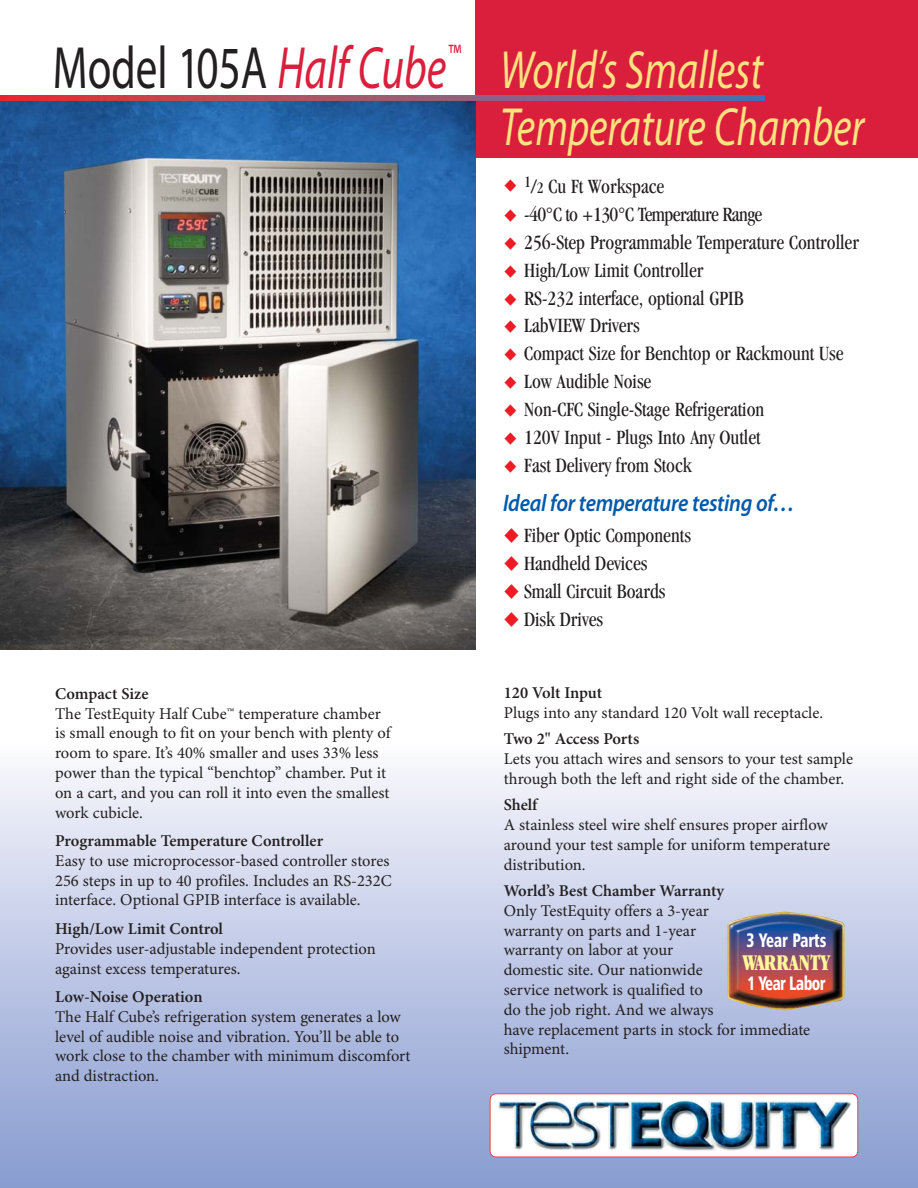
<style>
.page{position:relative;width:918px;height:1188px;background:#fff}
.page>*{position:absolute;margin:0;border:0;box-sizing:border-box;transform-origin:0 0}
.t1{font:italic 54px/57px "Myriad Pro";color:#ffe380;scale:.75 1}
.t2{font:italic 600 24px "Myriad Pro";letter-spacing:-.015em;color:#005aaa;scale:.9 1}
.t3{font:ultra-condensed 23.4px "Garamond";color:#fff799;scale:.87 1}
.t4{font:condensed 21px/27.9px "Garamond";color:#231f20;scale:.95 1}
.t5{font:19.5px "Humanist 777 BT Black Condensed B";color:#fff;scale:.8 1}
.t6{font:19.5px "Humanist 777 BT Black Condensed B";letter-spacing:-.03em;color:#fff;scale:.8 1}
.t7{font:16.5px/19.8px "Minion Pro";color:#231f20}
.t8{font:600 16.5px "Minion Pro";color:#231f20}
.s1{font-style:normal;font-size:60px;color:#231f20}
.s2{font-size:60px;color:#da1f3d}
.s3{font-size:16.5px}
</style>
<div class="page">
<div style="left:475px;top:0;width:443px;height:158px;background:#da1f3d"></div>
<hr style="left:0;top:1187px;width:918px;height:1px;background:#879bcf">
<div style="left:0;top:1178px;width:918px;height:9px;background:#899dd0"></div>
<div style="left:0;top:1170px;width:918px;height:11px;background:#8b9ed1"></div>
<div style="left:0;top:1159px;width:918px;height:11px;background:#8da1d2"></div>
<svg style="left:0;top:1155px;width:918px;height:4px;fill:#8fa2d3"></svg>
<div style="left:0;top:1144px;width:918px;height:11px;background:#91a3d3"></div>
<div style="left:0;top:1133px;width:918px;height:11px;background:#93a5d4"></div>
<div style="left:0;top:1122px;width:918px;height:11px;background:#96a7d5"></div>
<div style="left:0;top:1111px;width:918px;height:11px;background:#98aad7"></div>
<div style="left:0;top:1104px;width:918px;height:10px;background:#9aabd7"></div>
<div style="left:0;top:1096px;width:918px;height:11px;background:#9cacd8"></div>
<svg style="left:0;top:1092px;width:918px;height:4px;fill:#9eaed9"></svg>
<div style="left:0;top:1081px;width:918px;height:11px;background:#9fafd9"></div>
<div style="left:0;top:1070px;width:918px;height:11px;background:#a2b1db"></div>
<div style="left:0;top:1059px;width:918px;height:11px;background:#a5b3dc"></div>
<div style="left:0;top:1048px;width:918px;height:11px;background:#a8b5dd"></div>
<div style="left:0;top:1037px;width:918px;height:11px;background:#aab8de"></div>
<div style="left:0;top:1029px;width:918px;height:11px;background:#acb9df"></div>
<div style="left:0;top:1018px;width:918px;height:11px;background:#afbbe0"></div>
<div style="left:0;top:1007px;width:918px;height:11px;background:#b2bee1"></div>
<div style="left:0;top:996px;width:918px;height:11px;background:#b5c0e2"></div>
<div style="left:0;top:985px;width:918px;height:11px;background:#b8c2e3"></div>
<div style="left:0;top:974px;width:918px;height:11px;background:#bbc4e4"></div>
<div style="left:0;top:963px;width:918px;height:11px;background:#bdc7e5"></div>
<div style="left:0;top:955px;width:918px;height:11px;background:#bfc8e6"></div>
<div style="left:0;top:944px;width:918px;height:11px;background:#c2cbe7"></div>
<div style="left:0;top:933px;width:918px;height:11px;background:#c5cde8"></div>
<div style="left:0;top:922px;width:918px;height:11px;background:#c8cfe9"></div>
<div style="left:0;top:911px;width:918px;height:11px;background:#cbd2eb"></div>
<div style="left:0;top:900px;width:918px;height:11px;background:#ced4ec"></div>
<div style="left:0;top:889px;width:918px;height:11px;background:#d1d7ed"></div>
<div style="left:0;top:881px;width:918px;height:11px;background:#d3d9ee"></div>
<div style="left:0;top:870px;width:918px;height:11px;background:#d6dbef"></div>
<div style="left:0;top:859px;width:918px;height:11px;background:#d9def0"></div>
<div style="left:0;top:848px;width:918px;height:11px;background:#dce0f1"></div>
<div style="left:0;top:837px;width:918px;height:11px;background:#dfe3f2"></div>
<div style="left:0;top:826px;width:918px;height:11px;background:#e2e5f4"></div>
<div style="left:0;top:815px;width:918px;height:11px;background:#e5e8f5"></div>
<div style="left:0;top:807px;width:918px;height:11px;background:#e7eaf6"></div>
<div style="left:0;top:796px;width:918px;height:11px;background:#eaedf7"></div>
<div style="left:0;top:785px;width:918px;height:11px;background:#eeeff8"></div>
<div style="left:0;top:774px;width:918px;height:11px;background:#f1f2f9"></div>
<div style="left:0;top:763px;width:918px;height:11px;background:#f4f5fb"></div>
<div style="left:0;top:752px;width:918px;height:11px;background:#f8f8fc"></div>
<div style="left:0;top:745px;width:918px;height:10px;background:#fbfcfe"></div>
<div style="left:0;top:742px;width:918px;height:6px;background:#fff"></div>
<img style="left:0;top:100px;width:475px;height:549px">
<div style="left:490px;top:1094px;width:368px;height:63px;background:#fff;border-radius:6px"></div>
<img style="left:498px;top:1100px;width:353px;height:51px">
<div style="left:490px;top:1094px;width:368px;height:63px;border:2px solid #ed1c24;border-radius:6px"></div>
<svg style="left:0;top:95px;width:765px;height:5px"></svg>
<svg style="left:0;top:649px;width:476px;height:1px"></svg>
<img style="left:727px;top:911px;width:118px;height:100px">
<h1 class="t1" style="left:500px;top:46px;width:487px;text-indent:-447px"><span class="s1">Model 105A</span> <span class="s2">Half Cube</span><sup>™</sup> World’s Smallest<br>Temperature Chamber</h1>
<p class="t4" style="left:524px;top:174px;width:354px"><sup>1</sup>/<span class="s3">2</span> Cu Ft Workspace<br>-40°C to +130°C Temperature Range<br>256-Step Programmable Temperature Controller<br>High/Low Limit Controller<br>RS-232 interface, optional GPIB<br>LabVIEW Drivers<br>Compact Size for Benchtop or Rackmount Use<br>Low Audible Noise<br>Non-CFC Single-Stage Refrigeration<br>120V Input - Plugs Into Any Outlet<br>Fast Delivery from Stock</p>
<p class="t8" style="left:55px;top:687px;width:95px">Compact Size</p>
<p class="t7" style="left:55px;top:705px;width:337px">The TestEquity Half Cube™ temperature chamber is small enough to fit on your bench with plenty of room to spare. It’s 40% smaller and uses 33% less power than the typical “benchtop” chamber. Put it on a cart, and you can roll it into even the smallest work cubicle.</p>
<p class="t8" style="left:55px;top:834px;width:270px">Programmable Temperature Controller</p>
<p class="t7" style="left:55px;top:852px;width:338px">Easy to use microprocessor-based controller stores<br>256 steps in up to 40 profiles. Includes an RS-232C interface. Optional GPIB interface is available.</p>
<p class="t8" style="left:55px;top:922px;width:169px">High/Low Limit Control</p>
<p class="t7" style="left:55px;top:940px;width:322px">Provides user-adjustable independent protection against excess temperatures.</p>
<p class="t8" style="left:55px;top:990px;width:149px">Low-Noise Operation</p>
<p class="t7" style="left:55px;top:1008px;width:357px">The Half Cube’s refrigeration system generates a low level of audible noise and vibration. You’ll be able to work close to the chamber with minimum discomfort and distraction.</p>
<h2 class="t2" style="left:503px;top:494px;width:326px">Ideal for temperature testing of…</h2>
<p class="t4" style="left:524px;top:523px;width:177px">Fiber Optic Components<br>Handheld Devices<br>Small Circuit Boards<br>Disk Drives</p>
<p class="t8" style="left:504px;top:687px;width:100px">120 Volt Input</p>
<p class="t7" style="left:504px;top:705px;width:321px">Plugs into any standard 120 Volt wall receptacle.</p>
<p class="t8" style="left:504px;top:733px;width:137px">Two 2" Access Ports</p>
<p class="t7" style="left:504px;top:751px;width:351px">Lets you attach wires and sensors to your test sample through both the left and right side of the chamber.</p>
<p class="t8" style="left:504px;top:799px;width:35px">Shelf</p>
<p class="t7" style="left:504px;top:816px;width:328px">A stainless steel wire shelf ensures proper airflow around your test sample for uniform temperature distribution.</p>
<p class="t8" style="left:504px;top:884px;width:222px">World’s Best Chamber Warranty</p>
<p class="t7" style="left:504px;top:902px;width:308px">Only TestEquity offers a 3-year<br>warranty on parts and 1-year<br>warranty on labor at your<br>domestic site. Our nationwide<br>service network is qualified to<br>do the job right. And we always<br>have replacement parts in stock for immediate shipment.</p>
<p class="t5" style="left:746px;top:932px;width:101px">3 Year Parts</p>
<h3 class="t3" style="left:742px;top:954px;width:103px">WARRANTY</h3>
<p class="t6" style="left:747px;top:975px;width:99px">1 Year Labor</p>
</div>
